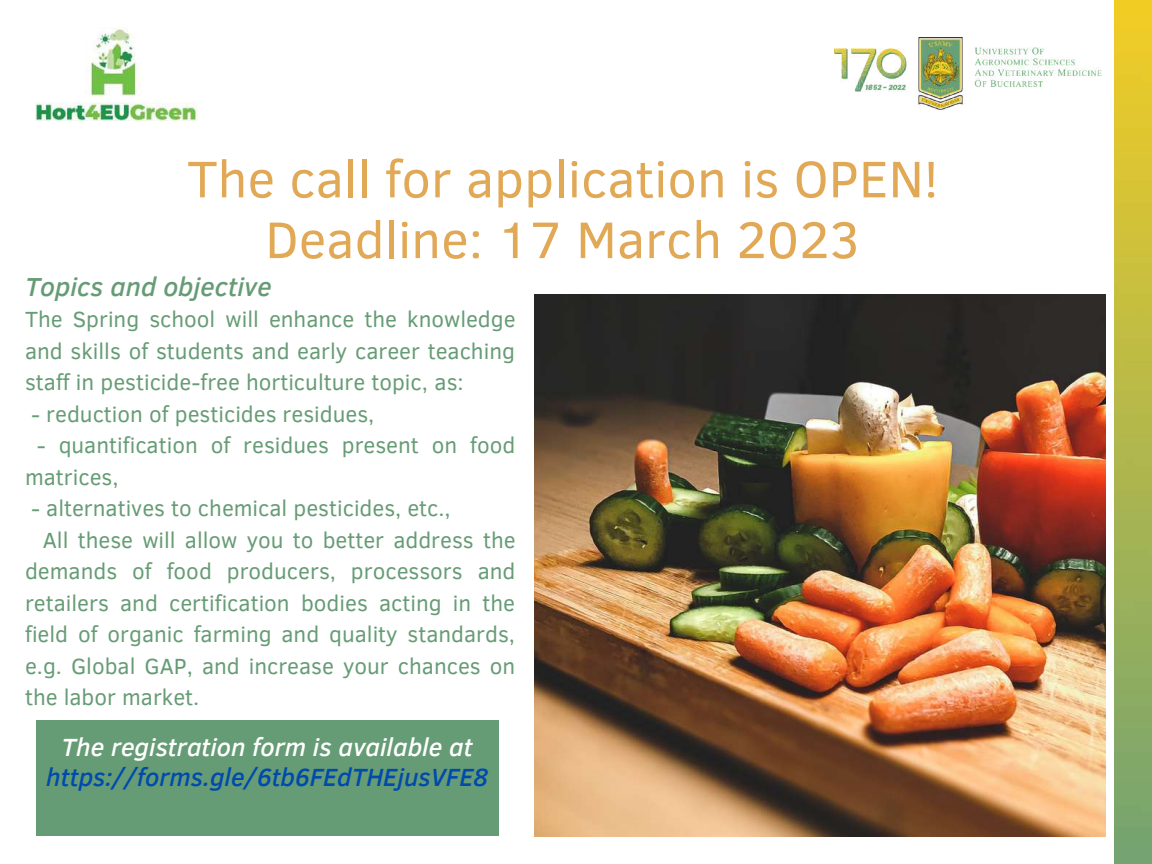
<style>
.page{position:relative;width:1152px;height:864px;background:#fff}
.page>*{position:absolute;margin:0;border:0;box-sizing:border-box;transform-origin:0 0}
.t1{font:52.5px/60.8px "Clear Sans";color:#e1a855;text-align:center}
.t2{font:italic 500 26.7px "Clear Sans";color:#669c75}
.t3{font:italic 500 25.5px "Clear Sans";color:#004aad}
.t4{font:italic 500 25.5px "Clear Sans";color:#fff}
.t5{font:22.5px/31.5px "Clear Sans";color:#669c75;text-align:justify}
</style>
<div class="page">
<img style="left:534px;top:294px;width:572px;height:542px">
<img style="left:1114px;top:0;width:38px;height:864px">
<img style="left:834px;top:38px;width:291px;height:72px">
<div style="left:36px;top:720px;width:462px;height:116px;background:#669c75"></div>
<img style="left:36px;top:27px;width:162px;height:94px">
<h1 class="t1" style="left:187px;top:146px;width:752px">The call for application is OPEN!<br>Deadline: 17 March 2023</h1>
<p class="t2" style="left:25px;top:267px;width:248px">Topics and objective</p>
<p class="t5" style="left:25px;top:302px;width:492px">The Spring school will enhance the knowledge and skills of students and early career teaching staff in pesticide-free horticulture topic, as:</p>
<p class="t5" style="left:31px;top:397px;width:345px">- reduction of pesticides residues,</p>
<p class="t5" style="left:25px;top:428px;width:492px;text-indent:12px">- quantification of residues present on food matrices,</p>
<p class="t5" style="left:31px;top:491px;width:421px">- alternatives to chemical pesticides, etc.,</p>
<p class="t5" style="left:43px;top:523px;width:474px">All these will allow you to better address the</p>
<p class="t5" style="left:25px;top:554px;width:492px">demands of food producers, processors and</p>
<p class="t5" style="left:25px;top:586px;width:492px">retailers and certification bodies acting in the</p>
<p class="t5" style="left:25px;top:617px;width:491px">field of organic farming and quality standards,</p>
<p class="t5" style="left:25px;top:649px;width:492px">e.g. Global GAP, and increase your chances on</p>
<p class="t5" style="left:25px;top:680px;width:176px">the labor market.</p>
<p class="t4" style="left:62px;top:728px;width:413px">The registration form is available at</p>
<p class="t3" style="left:46px;top:758px;width:443px">https://forms.gle/6tb6FEdTHEjusVFE8</p>
</div>
